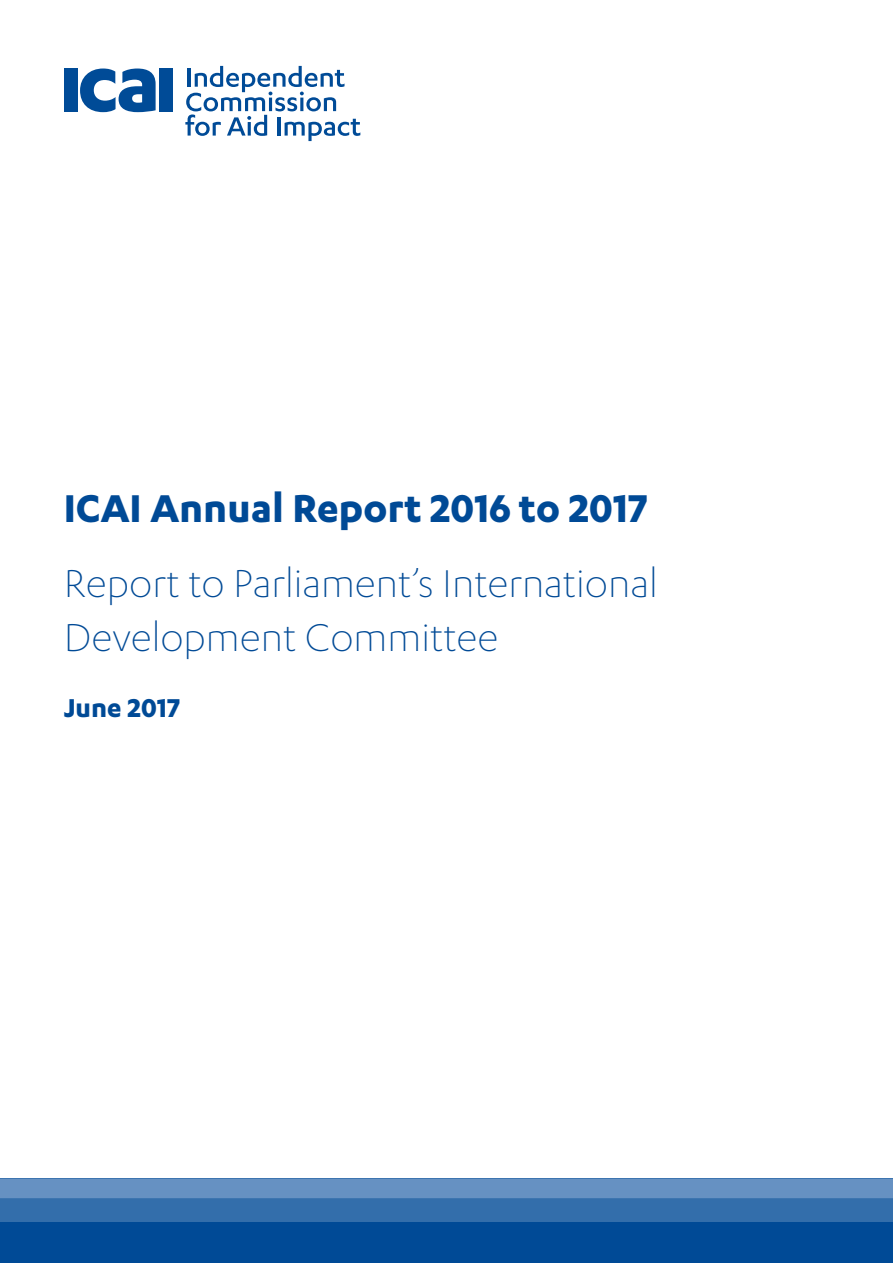
<style>
.page{position:relative;width:893px;height:1263px;background:#fff}
.page>*{position:absolute;margin:0;border:0;box-sizing:border-box;transform-origin:0 0}
.t1{font:300 45px/54px "Karbon";color:#004a96}
.t2{font:700 45px "Karbon";color:#004a96}
.t3{font:700 30px "Karbon";color:#004a96}
</style>
<div class="page">
<div style="left:0;top:1222px;width:893px;height:41px;background:#004a96"></div>
<div style="left:0;top:1199px;width:893px;height:23px;background:#336eab"></div>
<div style="left:0;top:1179px;width:893px;height:19px;background:#6691c2"></div>
<hr style="left:0;top:1178px;width:893px;height:1px;background:#3d75b0">
<hr style="left:0;top:1198px;width:893px;height:1px;background:#3d75b0">
<div style="left:64px;top:69px;width:13px;height:43px;background:#004b97"></div>
<svg style="left:80px;top:69px;width:76px;height:43px"></svg>
<div style="left:159px;top:69px;width:14px;height:43px;background:#004b97"></div>
<svg style="left:185px;top:66px;width:175px;height:75px"></svg>
<p class="t2" style="left:64px;top:482px;width:586px">ICAI Annual Report 2016 to 2017</p>
<p class="t1" style="left:64px;top:555px;width:595px">Report to Parliament’s International<br>Development Committee</p>
<p class="t3" style="left:64px;top:691px;width:118px">June 2017</p>
</div>
